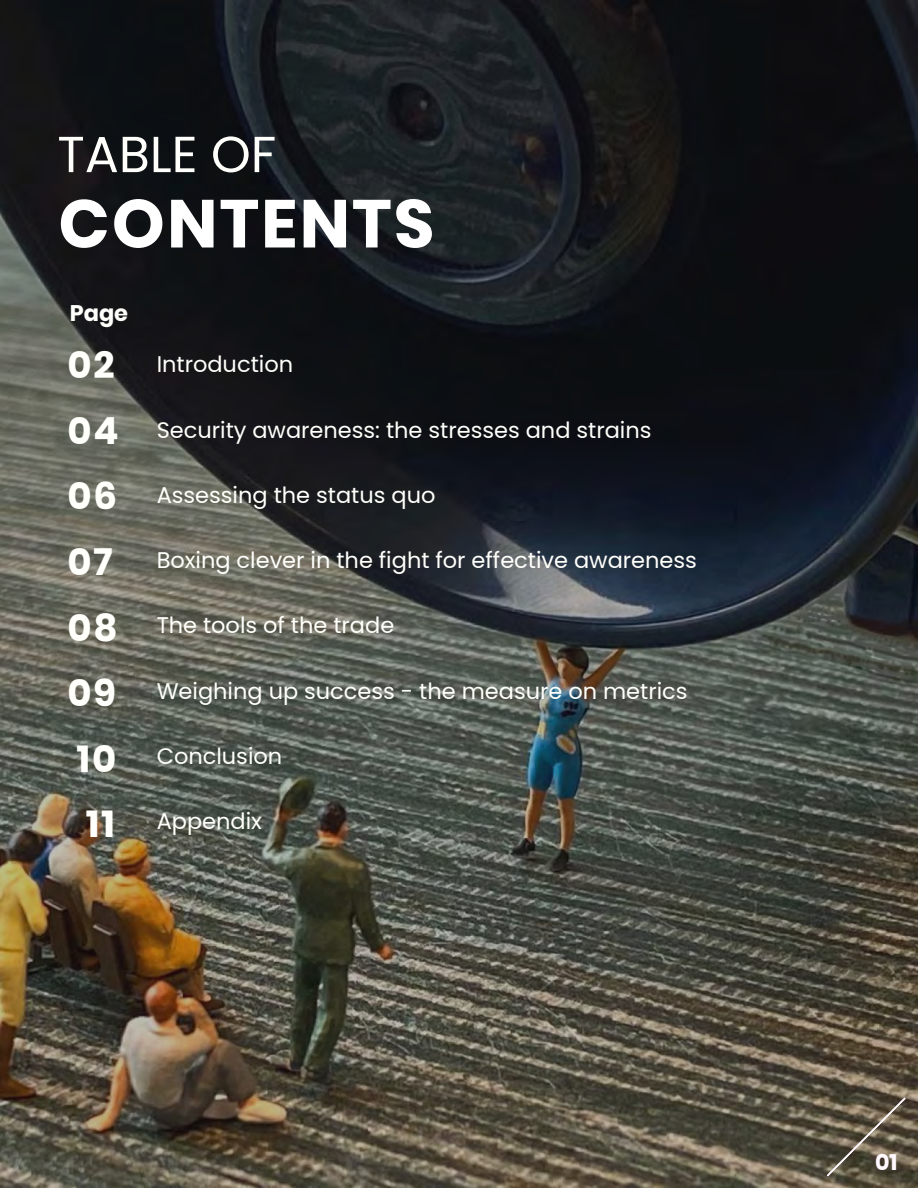
<style>
.page{position:relative;width:918px;height:1188px;background:#fff}
.page>*{position:absolute;margin:0;border:0;box-sizing:border-box;transform-origin:0 0}
.t1{font:700 67.5px "Poppins";letter-spacing:.035em;color:#fff}
.t2{font:50.55px "Poppins";color:#fffffb}
.t3{font:700 37.5px/65.6px "Poppins";letter-spacing:.05em;color:#fffffb;text-align:center}
.t4{font:22.5px "Poppins";color:#fffffb}
.t5{font:700 22.5px "Poppins";color:#fffffb}
.t6{font:700 22.5px "Poppins";color:#fff9fe}
</style>
<div class="page">
<img style="left:0;top:0;width:918px;height:1188px">
<svg style="left:826px;top:1097px;width:80px;height:80px;background:#645c4b"></svg>
<h2 class="t2" style="left:57px;top:132px;width:220px">TABLE OF</h2>
<h1 class="t1" style="left:58px;top:177px;width:378px">CONTENTS</h1>
<p class="t5" style="left:70px;top:297px;width:60px">Page</p>
<h3 class="t3" style="left:67px;top:332px;width:53px">02<br>04<br>06<br>07<br>08<br>09<br>10<br>11</h3>
<p class="t4" style="left:157px;top:354px;width:138px">Introduction</p>
<p class="t4" style="left:157px;top:420px;width:496px">Security awareness: the stresses and strains</p>
<p class="t4" style="left:157px;top:485px;width:280px">Assessing the status quo</p>
<p class="t4" style="left:157px;top:550px;width:542px">Boxing clever in the fight for effective awareness</p>
<p class="t4" style="left:157px;top:615px;width:239px">The tools of the trade</p>
<p class="t4" style="left:157px;top:681px;width:532px">Weighing up success - the measure on metrics</p>
<p class="t4" style="left:157px;top:746px;width:127px">Conclusion</p>
<p class="t4" style="left:157px;top:811px;width:107px">Appendix</p>
<p class="t6" style="left:875px;top:1147px;width:24px">01</p>
</div>
